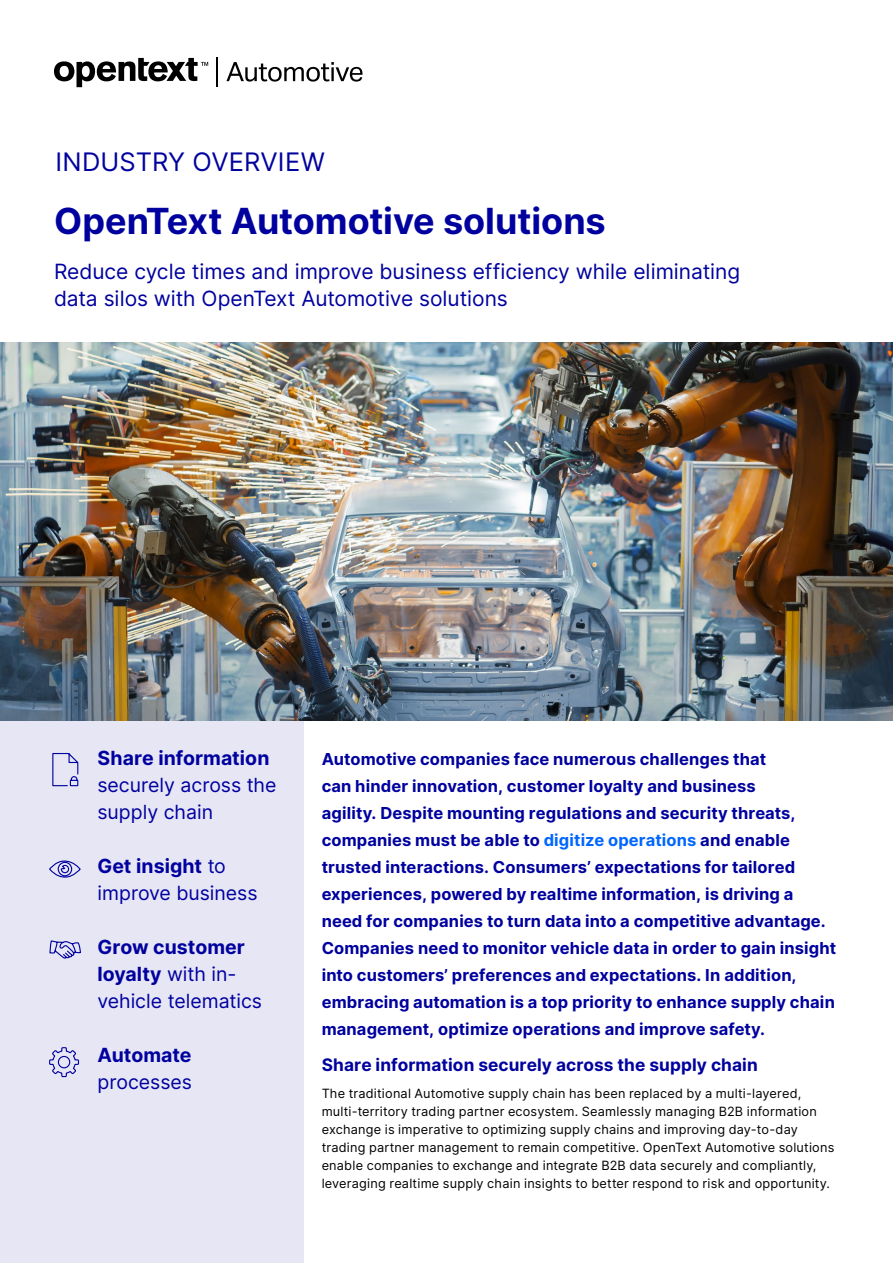
<style>
.page{position:relative;width:893px;height:1263px;background:#fff}
.page>*{position:absolute;margin:0;border:0;box-sizing:border-box;transform-origin:0 0}
.t1{font:700 36px "Inter";color:#00009f}
.Document_type{font:25.5px "Inter";letter-spacing:.005em;color:#00009f}
.t2{font:21px/27px "Inter";color:#00009f}
.Sidebar_Stat{font:19.5px/27px "Inter";color:#00009f}
.t3{font:700 17.25px "Inter";letter-spacing:.005em;color:#00009f}
.Introduction_Paragra{font:700 16.5px/27px "Inter";letter-spacing:.005em;color:#00009f}
.Body{font:12.75px/18px "Inter";letter-spacing:.015em;color:#000}
.s1{font-weight:700}
.s2{color:#06f}
</style>
<div class="page">
<svg style="left:226px;top:62px;width:136px;height:20px"></svg>
<svg style="left:54px;top:58px;width:154px;height:29px"></svg>
<svg style="left:217px;top:57px;width:1px;height:29px"></svg>
<div style="left:0;top:558px;width:304px;height:705px;background:#e6e6f5"></div>
<img style="left:0;top:342px;width:893px;height:378px">
<svg style="left:49px;top:941px;width:32px;height:18px"></svg>
<svg style="left:49px;top:1047px;width:31px;height:31px"></svg>
<svg style="left:49px;top:860px;width:32px;height:18px"></svg>
<svg style="left:52px;top:753px;width:27px;height:34px"></svg>
<p class="Document_type" style="left:55px;top:143px;width:271px">INDUSTRY OVERVIEW</p>
<h1 class="t1" style="left:54px;top:195px;width:553px">OpenText Automotive solutions</h1>
<h2 class="t2" style="left:54px;top:257px;width:688px">Reduce cycle times and improve business efficiency while eliminating data silos with OpenText Automotive solutions</h2>
<p class="Sidebar_Stat" style="left:98px;top:744px;width:180px"><span class="s1">Share information </span>securely across the supply chain</p>
<p class="Sidebar_Stat" style="left:98px;top:852px;width:162px"><span class="s1">Get insight</span> to improve business</p>
<p class="Sidebar_Stat" style="left:98px;top:933px;width:166px"><span class="s1">Grow customer loyalty</span> with in&shy;vehicle telematics</p>
<p class="Sidebar_Stat" style="left:98px;top:1041px;width:96px"><span class="s1">Automate </span>processes</p>
<p class="Introduction_Paragra" style="left:322px;top:745px;width:516px">Automotive companies face numerous challenges that<br>can hinder innovation, customer loyalty and business<br>agility. Despite mounting regulations and security threats, companies must be able to <span class="s2">digitize operations</span> and enable trusted interactions. Consumers’ expectations for tailored experiences, powered by realtime information, is driving a need for companies to turn data into a competitive advantage.<br>Companies need to monitor vehicle data in order to gain insight into customers’ preferences and expectations. In addition, embracing automation is a top priority to enhance supply chain management, optimize operations and improve safety.</p>
<h3 class="t3" style="left:322px;top:1052px;width:438px">Share information securely across the supply chain</h3>
<p class="Body" style="left:322px;top:1084px;width:514px">The traditional Automotive supply chain has been replaced by a multi-layered, multi-territory trading partner ecosystem. Seamlessly managing B2B information exchange is imperative to optimizing supply chains and improving day-to-day trading partner management to remain competitive. OpenText Automotive solutions enable companies to exchange and integrate B2B data securely and compliantly, leveraging realtime supply chain insights to better respond to risk and opportunity.</p>
</div>
